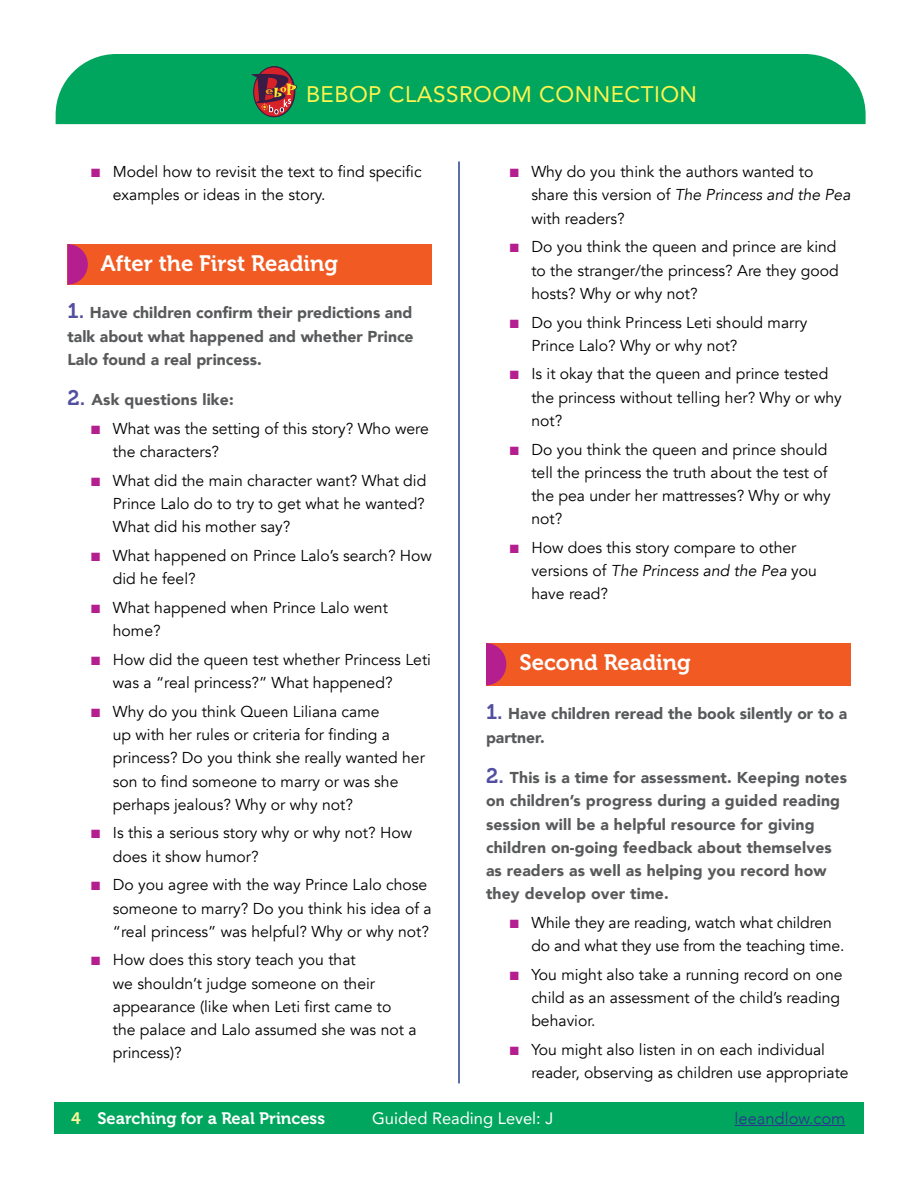
<style>
.page{position:relative;width:918px;height:1188px;background:#fff}
.page>*{position:absolute;margin:0;border:0;box-sizing:border-box;transform-origin:0 0}
.t1{font:22.5px "Avenir";letter-spacing:.02em;color:#fff450}
.t2{font:22.2px "Museo 700";color:#fff}
.t3{font:16.5px "Museo 700";color:#fff}
.t4{font:16.5px "Avenir";color:#fff}
.t5{font:300 16.5px "Avenir";color:#2e3092}
.t6{font:15.75px/23.2px "Avenir";color:#000}
.t7{font:900 15.75px/23.2px "Avenir";letter-spacing:.01em;color:#58595b}
.s1{color:#b41e8e}
.s2{font-family:"Museo 700";font-weight:400;font-size:21px;color:#524fa1}
.s3{font-style:italic}
.s4{color:#fff799}
</style>
<div class="page">
<div style="left:68px;top:244px;width:364px;height:41px;background:#f15a22"></div>
<svg style="left:68px;top:244px;width:20px;height:41px"></svg>
<div style="left:486px;top:643px;width:364px;height:43px;background:#f15a22"></div>
<svg style="left:486px;top:643px;width:20px;height:42px"></svg>
<hr style="left:458px;top:161px;width:2px;height:922px;background:#25408f">
<div style="left:56px;top:54px;width:810px;height:70px;background:#00a65d"></div>
<div style="left:54px;top:1103px;width:810px;height:31px;background:#00a65d"></div>
<hr style="left:735px;top:1125px;width:110px;height:1px;background:#2e3092">
<svg style="left:254px;top:67px;width:40px;height:50px"></svg>
<div style="left:253px;top:66px;width:42px;height:51px;border:1px solid #391b46;border-radius:50%"></div>
<svg style="left:251px;top:74px;width:46px;height:40px;background:#7a4c43"></svg>
<h1 class="t1" style="left:306px;top:76px;width:393px">BEBOP CLASSROOM CONNECTION</h1>
<p class="t6" style="left:113px;top:160px;width:310px;text-indent:-22px"><span class="s1">■</span> Model how to revisit the text to find specific examples or ideas in the story.</p>
<h2 class="t2" style="left:101px;top:251px;width:239px">After the First Reading</h2>
<p class="t7" style="left:68px;top:301px;width:348px;text-align:justify"><span class="s2">1.</span> Have children confirm their predictions and talk about what happened and whether Prince Lalo found a real princess.</p>
<p class="t7" style="left:68px;top:388px;width:168px"><span class="s2">2.</span> Ask questions like:</p>
<p class="t6" style="left:113px;top:417px;width:318px;text-indent:-22px"><span class="s1">■</span> What was the setting of this story? Who were the characters?</p>
<p class="t6" style="left:113px;top:469px;width:315px;text-align:justify;text-indent:-22px"><span class="s1">■</span> What did the main character want? What did Prince Lalo do to try to get what he wanted?<br>What did his mother say?</p>
<p class="t6" style="left:113px;top:544px;width:321px;text-indent:-22px"><span class="s1">■</span> What happened on Prince Lalo’s search? How did he feel?</p>
<p class="t6" style="left:113px;top:596px;width:277px;text-indent:-22px"><span class="s1">■</span> What happened when Prince Lalo went home?</p>
<p class="t6" style="left:113px;top:648px;width:320px;text-indent:-22px"><span class="s1">■</span> How did the queen test whether Princess Leti was a “real princess?” What happened?</p>
<p class="t6" style="left:113px;top:700px;width:314px;text-indent:-22px"><span class="s1">■</span> Why do you think Queen Liliana came<br>up with her rules or criteria for finding a princess? Do you think she really wanted her son to find someone to marry or was she perhaps jealous? Why or why not?</p>
<p class="t6" style="left:113px;top:822px;width:301px;text-indent:-22px"><span class="s1">■</span> Is this a serious story why or why not? How does it show humor?</p>
<p class="t6" style="left:113px;top:874px;width:320px;text-indent:-22px"><span class="s1">■</span> Do you agree with the way Prince Lalo chose someone to marry? Do you think his idea of a “real princess” was helpful? Why or why not?</p>
<p class="t6" style="left:113px;top:949px;width:305px;text-indent:-22px"><span class="s1">■</span> How does this story teach you that<br>we shouldn’t judge someone on their appearance (like when Leti first came to the palace and Lalo assumed she was not a princess)?</p>
<p class="t6" style="left:531px;top:160px;width:321px;text-indent:-22px"><span class="s1">■</span> Why do you think the authors wanted to share this version of <span class="s3">The Princess and the Pea </span>with readers?</p>
<p class="t6" style="left:531px;top:236px;width:309px;text-indent:-22px"><span class="s1">■</span> Do you think the queen and prince are kind to the stranger/the princess? Are they good hosts? Why or why not?</p>
<p class="t6" style="left:531px;top:311px;width:277px;text-indent:-22px"><span class="s1">■</span> Do you think Princess Leti should marry<br>Prince Lalo? Why or why not?</p>
<p class="t6" style="left:531px;top:363px;width:312px;text-indent:-22px"><span class="s1">■</span> Is it okay that the queen and prince tested the princess without telling her? Why or why not?</p>
<p class="t6" style="left:531px;top:438px;width:301px;text-indent:-22px"><span class="s1">■</span> Do you think the queen and prince should tell the princess the truth about the test of the pea under her mattresses? Why or why not?</p>
<p class="t6" style="left:531px;top:536px;width:287px;text-indent:-22px"><span class="s1">■</span> How does this story compare to other versions of <span class="s3">The Princess and the Pea</span> you have read?</p>
<h2 class="t2" style="left:519px;top:650px;width:173px">Second Reading</h2>
<p class="t7" style="left:486px;top:702px;width:363px"><span class="s2">1.</span> Have children reread the book silently or to a partner.</p>
<p class="t7" style="left:486px;top:766px;width:363px"><span class="s2">2.</span> This is a time for assessment. Keeping notes on children’s progress during a guided reading session will be a helpful resource for giving children on-going feedback about themselves as readers as well as helping you record how they develop over time.</p>
<p class="t6" style="left:531px;top:911px;width:315px;text-indent:-22px"><span class="s1">■</span> While they are reading, watch what children do and what they use from the teaching time.</p>
<p class="t6" style="left:531px;top:963px;width:313px;text-indent:-22px"><span class="s1">■</span> You might also take a running record on one child as an assessment of the child’s reading behavior.</p>
<p class="t6" style="left:531px;top:1038px;width:319px;text-indent:-22px"><span class="s1">■</span> You might also listen in on each individual reader, observing as children use appropriate</p>
<p class="t3" style="left:71px;top:1109px;width:255px"><span class="s4">4</span> Searching for a Real Princess</p>
<p class="t4" style="left:372px;top:1105px;width:183px">Guided Reading Level: J</p>
<p class="t5" style="left:735px;top:1109px;width:112px">leeandlow.com</p>
</div>
